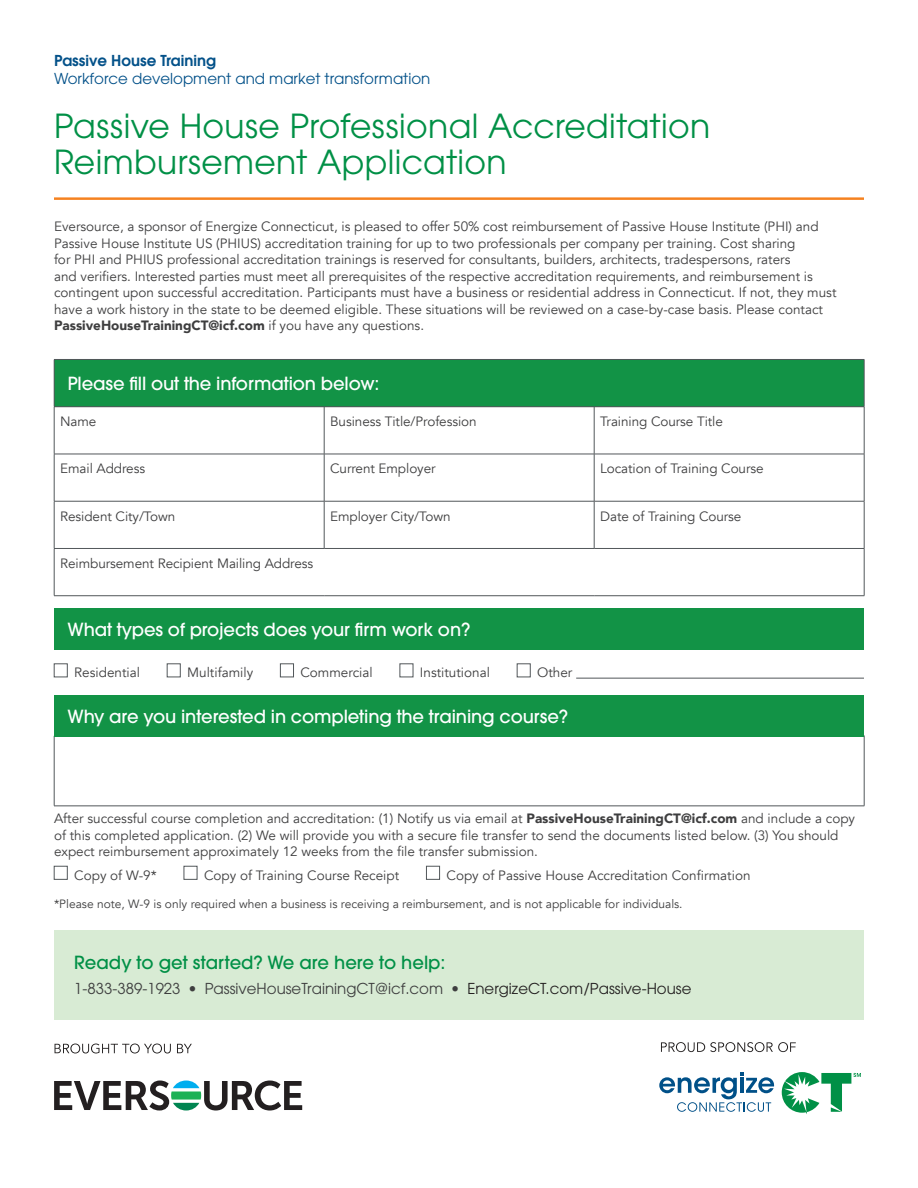
<style>
.page{position:relative;width:918px;height:1188px;background:#fff}
.page>*{position:absolute;margin:0;border:0;box-sizing:border-box;transform-origin:0 0}
.t1{font:33px/36px "Avant Garde";letter-spacing:.01em;color:#009046}
.H2-Green{font:500 18px "Avant Garde";letter-spacing:-.005em;color:#fff}
.t2{font:500 18px "Avant Garde";color:#009046}
.t3{font:15px "Avant Garde";color:#3e3e3f}
.Program_Text{font:15px "Avant Garde";color:#035189}
.Program_Text-2{font:600 15px "Avant Garde";color:#035189}
.Body_Type{font:13.5px/16.5px "Avenir";color:#3e3e3f}
.Table_Body{font:13.5px "Avenir";letter-spacing:-.005em;color:#3e3e3f}
.info_text{font:12px "Avenir";color:#3e3e3f}
.s1{font-weight:900}
.s2{font-family:"Avenir"}
.s3{color:#231f20}
</style>
<div class="page">
<div style="left:54px;top:359px;width:810px;height:48px;background:#129346"></div>
<hr style="left:54px;top:359px;width:270px;height:1px;background:#52575a">
<hr style="left:54px;top:360px;width:1px;height:47px;background:#52575a">
<hr style="left:324px;top:359px;width:270px;height:1px;background:#52575a">
<hr style="left:594px;top:359px;width:270px;height:1px;background:#52575a">
<hr style="left:864px;top:360px;width:1px;height:47px;background:#52575a">
<hr style="left:54px;top:406px;width:270px;height:1px;background:#52575a">
<hr style="left:54px;top:407px;width:1px;height:47px;background:#52575a">
<hr style="left:324px;top:406px;width:270px;height:1px;background:#52575a">
<hr style="left:324px;top:407px;width:1px;height:47px;background:#52575a">
<hr style="left:594px;top:406px;width:270px;height:1px;background:#52575a">
<hr style="left:594px;top:407px;width:1px;height:47px;background:#52575a">
<hr style="left:864px;top:407px;width:1px;height:47px;background:#52575a">
<hr style="left:54px;top:454px;width:270px;height:1px;background:#52575a">
<hr style="left:54px;top:454px;width:1px;height:47px;background:#52575a">
<hr style="left:324px;top:454px;width:270px;height:1px;background:#52575a">
<hr style="left:324px;top:454px;width:1px;height:47px;background:#52575a">
<hr style="left:594px;top:454px;width:270px;height:1px;background:#52575a">
<hr style="left:594px;top:454px;width:1px;height:47px;background:#52575a">
<hr style="left:864px;top:454px;width:1px;height:47px;background:#52575a">
<hr style="left:54px;top:501px;width:270px;height:1px;background:#52575a">
<hr style="left:54px;top:501px;width:1px;height:47px;background:#52575a">
<hr style="left:324px;top:501px;width:270px;height:1px;background:#52575a">
<hr style="left:324px;top:501px;width:1px;height:47px;background:#52575a">
<hr style="left:594px;top:501px;width:270px;height:1px;background:#52575a">
<hr style="left:594px;top:501px;width:1px;height:47px;background:#52575a">
<hr style="left:864px;top:501px;width:1px;height:47px;background:#52575a">
<hr style="left:54px;top:548px;width:270px;height:1px;background:#52575a">
<hr style="left:54px;top:549px;width:1px;height:47px;background:#52575a">
<hr style="left:324px;top:548px;width:270px;height:1px;background:#52575a">
<hr style="left:594px;top:548px;width:270px;height:1px;background:#52575a">
<hr style="left:864px;top:549px;width:1px;height:47px;background:#52575a">
<hr style="left:54px;top:595px;width:270px;height:1px;background:#52575a">
<hr style="left:324px;top:595px;width:270px;height:1px;background:#52575a">
<hr style="left:594px;top:595px;width:270px;height:1px;background:#52575a">
<hr style="left:576px;top:678px;width:288px;height:1px;background:#52575a">
<div style="left:54px;top:664px;width:13px;height:13px;border:1px solid #52575a"></div>
<div style="left:167px;top:664px;width:13px;height:13px;border:1px solid #52575a"></div>
<div style="left:280px;top:664px;width:14px;height:13px;border:1px solid #52575a"></div>
<hr style="left:54px;top:736px;width:1px;height:70px;background:#52575a">
<hr style="left:864px;top:736px;width:1px;height:70px;background:#52575a">
<hr style="left:54px;top:806px;width:810px;height:1px;background:#52575a">
<div style="left:54px;top:866px;width:14px;height:14px;border:1px solid #52575a"></div>
<div style="left:184px;top:866px;width:13px;height:14px;border:1px solid #52575a"></div>
<div style="left:426px;top:866px;width:14px;height:14px;border:1px solid #52575a"></div>
<div style="left:54px;top:930px;width:810px;height:90px;background:#d8ebd4"></div>
<svg style="left:54px;top:197px;width:810px;height:3px;background:#f69746"></svg>
<div style="left:54px;top:608px;width:810px;height:41px;background:#129346"></div>
<div style="left:54px;top:695px;width:810px;height:41px;background:#129346"></div>
<svg style="left:659px;top:1073px;width:115px;height:39px"></svg>
<svg style="left:782px;top:1072px;width:79px;height:42px"></svg>
<svg style="left:661px;top:1042px;width:135px;height:10px"></svg>
<svg style="left:54px;top:1081px;width:248px;height:30px"></svg>
<svg style="left:55px;top:1044px;width:116px;height:9px"></svg>
<svg style="left:177px;top:1044px;width:15px;height:9px"></svg>
<p class="Program_Text-2" style="left:54px;top:51px;width:163px">Passive House Training</p>
<p class="Program_Text" style="left:54px;top:70px;width:378px">Workforce development and market transformation</p>
<p class="t1" style="left:54px;top:108px;width:658px">Passive House Professional Accreditation<br>Reimbursement Application</p>
<p class="Body_Type" style="left:54px;top:218px;width:784px">Eversource, a sponsor of Energize Connecticut, is pleased to offer 50% cost reimbursement of Passive House Institute (PHI) and Passive House Institute US (PHIUS) accreditation training for up to two professionals per company per training. Cost sharing<br>for PHI and PHIUS professional accreditation trainings is reserved for consultants, builders, architects, tradespersons, raters<br>and verifiers. Interested parties must meet all prerequisites of the respective accreditation requirements, and reimbursement is contingent upon successful accreditation. Participants must have a business or residential address in Connecticut. If not, they must have a work history in the state to be deemed eligible. These situations will be reviewed on a case-by-case basis. Please contact <span class="s1">PassiveHouseTrainingCT@icf.com</span> if you have any questions.</p>
<p class="H2-Green" style="left:68px;top:373px;width:313px">Please fill out the information below:</p>
<p class="Table_Body" style="left:60px;top:414px;width:38px">Name</p>
<p class="Table_Body" style="left:330px;top:414px;width:148px">Business Title/Profession</p>
<p class="Table_Body" style="left:600px;top:414px;width:124px">Training Course Title</p>
<p class="Table_Body" style="left:60px;top:461px;width:86px">Email Address</p>
<p class="Table_Body" style="left:330px;top:461px;width:107px">Current Employer</p>
<p class="Table_Body" style="left:600px;top:461px;width:165px">Location of Training Course</p>
<p class="Table_Body" style="left:60px;top:508px;width:117px">Resident City/Town</p>
<p class="Table_Body" style="left:330px;top:508px;width:122px">Employer City/Town</p>
<p class="Table_Body" style="left:600px;top:508px;width:143px">Date of Training Course</p>
<p class="Table_Body" style="left:60px;top:555px;width:255px">Reimbursement Recipient Mailing Address</p>
<p class="H2-Green" style="left:68px;top:618px;width:404px">What types of projects does your firm work on?</p>
<p class="Body_Type" style="left:74px;top:664px;width:67px">Residential</p>
<p class="Body_Type" style="left:187px;top:664px;width:67px">Multifamily</p>
<p class="Body_Type" style="left:300px;top:664px;width:74px">Commercial</p>
<p class="Body_Type" style="left:420px;top:664px;width:72px">Institutional</p>
<p class="Body_Type" style="left:537px;top:664px;width:37px">Other</p>
<p class="H2-Green" style="left:68px;top:705px;width:502px">Why are you interested in completing the training course?</p>
<p class="Body_Type" style="left:54px;top:811px;width:803px">After successful course completion and accreditation: (1) Notify us via email at <span class="s1">PassiveHouseTrainingCT@icf.com</span> and include a copy of this completed application. (2) We will provide you with a secure file transfer to send the documents listed below. (3) You should expect reimbursement approximately 12 weeks from the file transfer submission.</p>
<p class="Body_Type" style="left:74px;top:867px;width:84px">Copy of W-9*</p>
<p class="Body_Type" style="left:204px;top:867px;width:197px">Copy of Training Course Receipt</p>
<p class="Body_Type" style="left:447px;top:867px;width:306px">Copy of Passive House Accreditation Confirmation</p>
<p class="info_text" style="left:54px;top:897px;width:630px">*Please note, W-9 is only required when a business is receiving a reimbursement, and is not applicable for individuals.</p>
<p class="t2" style="left:74px;top:951px;width:373px">Ready to get started? We are here to help:</p>
<p class="t3" style="left:74px;top:979px;width:619px">1-833-389-1923 <span class="s2">•</span> PassiveHouseTrainingCT@icf.com <span class="s2">•</span> <span class="s3">EnergizeCT.com/Passive-House</span></p>
</div>
